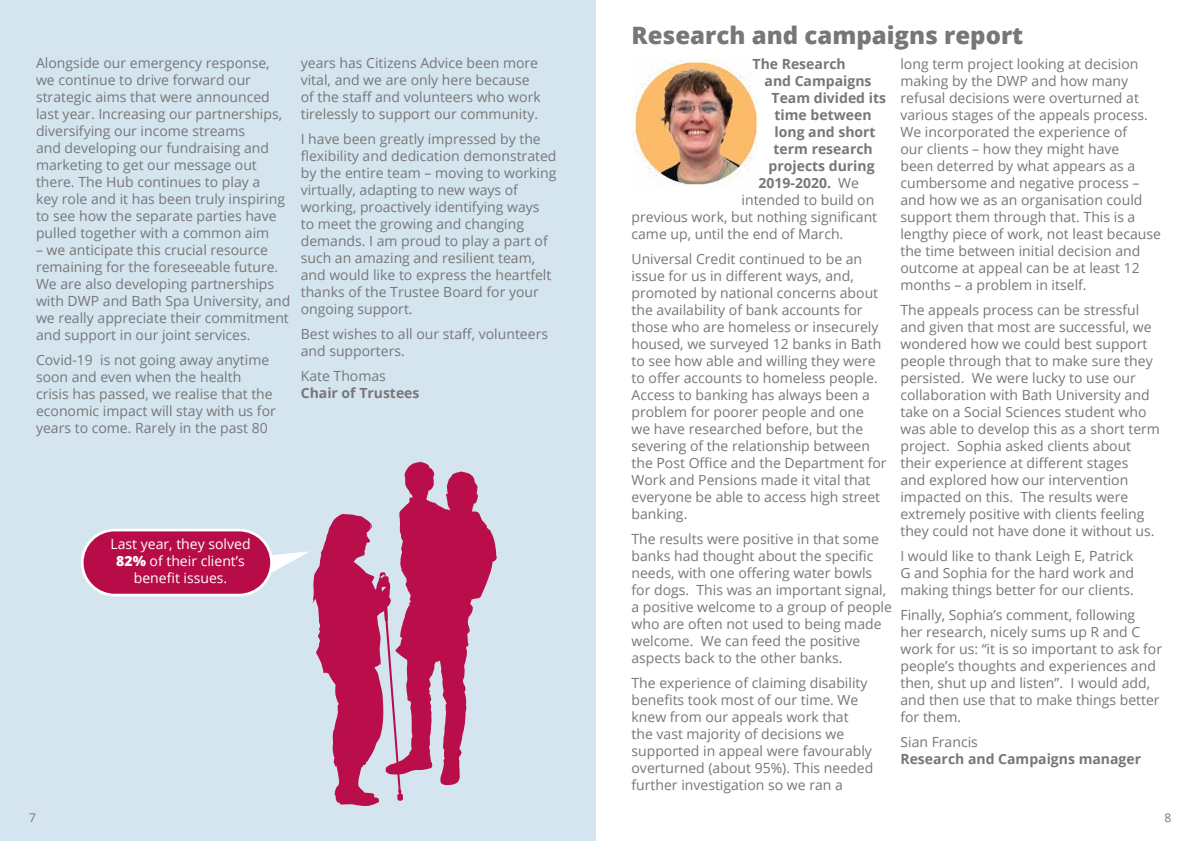
<style>
.page{position:relative;width:1191px;height:842px;background:#fff}
.page>*{position:absolute;margin:0;border:0;box-sizing:border-box;transform-origin:0 0}
.t1{font:800 24px "Open Sans";color:#787678}
.t2{font:14px/17px "Open Sans";color:#787678}
.t3{font:700 14px "Open Sans";color:#787678}
.t4{font:14px/17px "Open Sans";color:#fff;text-align:center}
.t5{font:12px "Open Sans";color:#787678}
.s1{font-weight:800}
.s2{font-weight:400}
</style>
<div class="page">
<div style="left:0;top:0;width:595px;height:840px;background:#d4e5ef"></div>
<img style="left:632px;top:59px;width:126px;height:129px">
<svg style="left:266px;top:461px;width:231px;height:345px"></svg>
<div style="left:81px;top:529px;width:192px;height:67px;background:#fff;border-radius:34px"></div>
<div style="left:84px;top:531px;width:186px;height:63px;background:#b80c49;border-radius:31px"></div>
<p class="t2" style="left:36px;top:55px;width:251px">Alongside our emergency response, we continue to drive forward our strategic aims that were announced last year. Increasing our partnerships, diversifying our income streams<br>and developing our fundraising and marketing to get our message out there. The Hub continues to play a key role and it has been truly inspiring to see how the separate parties have pulled together with a common aim</p>
<p class="t2" style="left:36px;top:241px;width:256px">– we anticipate this crucial resource remaining for the foreseeable future.<br>We are also developing partnerships with DWP and Bath Spa University, and we really appreciate their commitment and support in our joint services.</p>
<p class="t2" style="left:36px;top:351px;width:241px">Covid-19 is not going away anytime soon and even when the health crisis has passed, we realise that the economic impact will stay with us for years to come. Rarely in the past 80</p>
<p class="t2" style="left:301px;top:54px;width:241px">years has Citizens Advice been more vital, and we are only here because of the staff and volunteers who work tirelessly to support our community.</p>
<p class="t2" style="left:301px;top:130px;width:257px">I have been greatly impressed by the flexibility and dedication demonstrated by the entire team – moving to working virtually, adapting to new ways of working, proactively identifying ways to meet the growing and changing demands. I am proud to play a part of such an amazing and resilient team, and would like to express the heartfelt thanks of the Trustee Board for your ongoing support.</p>
<p class="t2" style="left:301px;top:325px;width:249px">Best wishes to all our staff, volunteers and supporters.</p>
<p class="t2" style="left:301px;top:367px;width:87px">Kate Thomas</p>
<p class="t3" style="left:301px;top:383px;width:120px">Chair of Trustees</p>
<p class="t4" style="left:111px;top:535px;width:142px">Last year, they solved<br><span class="s1">82%</span> of their client’s benefit issues.</p>
<h1 class="t1" style="left:631px;top:17px;width:393px">Research and campaigns report</h1>
<p class="t3" style="left:752px;top:54px;width:95px">The Research</p>
<p class="t3" style="left:764px;top:71px;width:108px">and Campaigns</p>
<p class="t3" style="left:771px;top:88px;width:116px">Team divided its</p>
<p class="t3" style="left:774px;top:105px;width:98px">time between</p>
<p class="t3" style="left:774px;top:122px;width:103px">long and short</p>
<p class="t3" style="left:773px;top:139px;width:101px">term research</p>
<p class="t3" style="left:768px;top:156px;width:108px">projects during</p>
<p class="t3" style="left:758px;top:173px;width:102px">2019-2020. <span class="s2">We</span></p>
<p class="t2" style="left:741px;top:191px;width:134px">intended to build on</p>
<p class="t2" style="left:631px;top:208px;width:247px">previous work, but nothing significant</p>
<p class="t2" style="left:631px;top:225px;width:213px">came up, until the end of March.</p>
<p class="t2" style="left:631px;top:250px;width:256px">Universal Credit continued to be an issue for us in different ways, and, promoted by national concerns about the availability of bank accounts for those who are homeless or insecurely housed, we surveyed 12 banks in Bath to see how able and willing they were to offer accounts to homeless people.<br>Access to banking has always been a problem for poorer people and one<br>we have researched before, but the severing of the relationship between the Post Office and the Department for Work and Pensions made it vital that everyone be able to access high street banking.</p>
<p class="t2" style="left:631px;top:530px;width:262px">The results were positive in that some banks had thought about the specific needs, with one offering water bowls for dogs. This was an important signal, a positive welcome to a group of people who are often not used to being made welcome. We can feed the positive aspects back to the other banks.</p>
<p class="t2" style="left:631px;top:674px;width:243px">The experience of claiming disability benefits took most of our time. We knew from our appeals work that the vast majority of decisions we supported in appeal were favourably overturned (about 95%). This needed further investigation so we ran a</p>
<p class="t2" style="left:900px;top:55px;width:262px">long term project looking at decision making by the DWP and how many refusal decisions were overturned at various stages of the appeals process.<br>We incorporated the experience of<br>our clients – how they might have<br>been deterred by what appears as a cumbersome and negative process – and how we as an organisation could support them through that. This is a lengthy piece of work, not least because the time between initial decision and outcome at appeal can be at least 12 months – a problem in itself.</p>
<p class="t2" style="left:900px;top:301px;width:261px">The appeals process can be stressful and given that most are successful, we wondered how we could best support people through that to make sure they persisted. We were lucky to use our collaboration with Bath University and take on a Social Sciences student who was able to develop this as a short term project. Sophia asked clients about their experience at different stages<br>and explored how our intervention impacted on this. The results were extremely positive with clients feeling they could not have done it without us.</p>
<p class="t2" style="left:900px;top:547px;width:235px;text-align:justify">I would like to thank Leigh E, Patrick G and Sophia for the hard work and making things better for our clients.</p>
<p class="t2" style="left:900px;top:606px;width:263px">Finally, Sophia’s comment, following<br>her research, nicely sums up R and C work for us: “it is so important to ask for people’s thoughts and experiences and then, shut up and listen”. I would add, and then use that to make things better for them.</p>
<p class="t2" style="left:900px;top:733px;width:79px">Sian Francis</p>
<p class="t3" style="left:900px;top:749px;width:242px">Research and Campaigns manager</p>
<p class="t5" style="left:29px;top:810px;width:8px">7</p>
<p class="t5" style="left:1164px;top:810px;width:8px">8</p>
</div>
